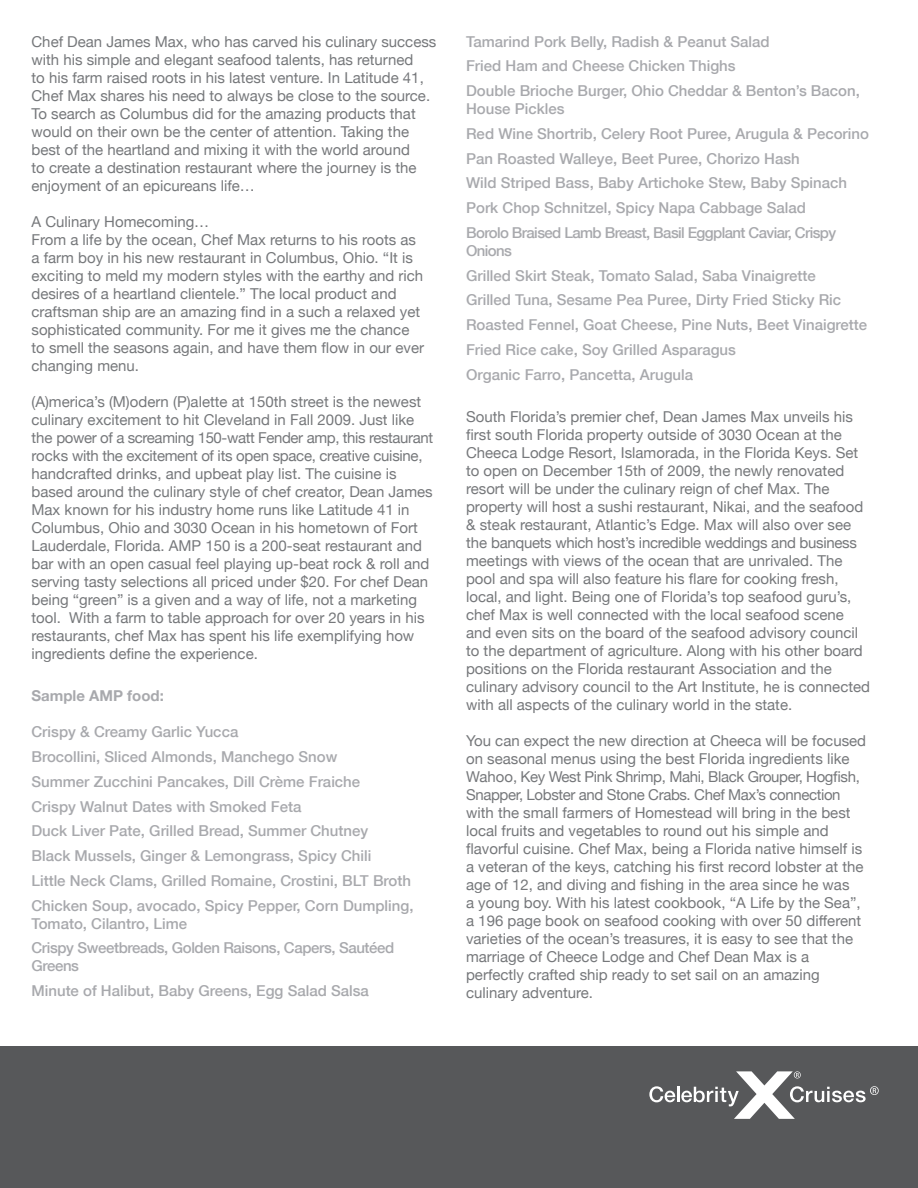
<style>
.page{position:relative;width:918px;height:1188px;background:#fff}
.page>*{position:absolute;margin:0;border:0;box-sizing:border-box;transform-origin:0 0}
.t1{font:15px/18px "Helvetica Neue";color:#76787b}
.t2{font:500 15px/18px "Helvetica Neue";color:#a8a9ad}
.t3{font:500 15px/18px "Helvetica Neue";letter-spacing:-.04em;color:#a8a9ad}
.t4{font:500 15px/18px "Helvetica Neue";letter-spacing:-.025em;color:#a8a9ad}
.t5{font:700 15px "Helvetica Neue";color:#a8a9ad}
</style>
<div class="page">
<div style="left:0;top:1047px;width:918px;height:141px;background:#57585a"></div>
<svg style="left:649px;top:1071px;width:230px;height:48px"></svg>
<p class="t1" style="left:32px;top:32px;width:406px">Chef Dean James Max, who has carved his culinary success with his simple and elegant seafood talents, has returned<br>to his farm raised roots in his latest venture. In Latitude 41, Chef Max shares his need to always be close to the source.<br>To search as Columbus did for the amazing products that would on their own be the center of attention. Taking the best of the heartland and mixing it with the world around<br>to create a destination restaurant where the journey is the enjoyment of an epicureans life…</p>
<p class="t1" style="left:32px;top:212px;width:179px">A Culinary Homecoming…</p>
<p class="t1" style="left:32px;top:230px;width:394px">From a life by the ocean, Chef Max returns to his roots as a farm boy in his new restaurant in Columbus, Ohio. “It is exciting to meld my modern styles with the earthy and rich desires of a heartland clientele.” The local product and craftsman ship are an amazing find in a such a relaxed yet sophisticated community. For me it gives me the chance to smell the seasons again, and have them flow in our ever changing menu.</p>
<p class="t1" style="left:32px;top:392px;width:403px">(A)merica’s (M)odern (P)alette at 150th street is the newest culinary excitement to hit Cleveland in Fall 2009. Just like the power of a screaming 150-watt Fender amp, this restaurant rocks with the excitement of its open space, creative cuisine, handcrafted drinks, and upbeat play list. The cuisine is based around the culinary style of chef creator, Dean James Max known for his industry home runs like Latitude 41 in Columbus, Ohio and 3030 Ocean in his hometown of Fort Lauderdale, Florida. AMP 150 is a 200-seat restaurant and bar with an open casual feel playing up-beat rock &amp; roll and serving tasty selections all priced under $20. For chef Dean being “green” is a given and a way of life, not a marketing tool. With a farm to table approach for over 20 years in his restaurants, chef Max has spent his life exemplifying how ingredients define the experience.</p>
<p class="t5" style="left:32px;top:687px;width:134px">Sample AMP food:</p>
<p class="t2" style="left:32px;top:723px;width:208px">Crispy &amp; Creamy Garlic Yucca</p>
<p class="t2" style="left:32px;top:748px;width:307px">Brocollini, Sliced Almonds, Manchego Snow</p>
<p class="t2" style="left:32px;top:772px;width:330px">Summer Zucchini Pancakes, Dill Crème Fraiche</p>
<p class="t2" style="left:32px;top:797px;width:272px">Crispy Walnut Dates with Smoked Feta</p>
<p class="t2" style="left:32px;top:822px;width:338px">Duck Liver Pate, Grilled Bread, Summer Chutney</p>
<p class="t2" style="left:32px;top:847px;width:341px">Black Mussels, Ginger &amp; Lemongrass, Spicy Chili</p>
<p class="t2" style="left:32px;top:871px;width:381px">Little Neck Clams, Grilled Romaine, Crostini, BLT Broth</p>
<p class="t2" style="left:32px;top:896px;width:384px">Chicken Soup, avocado, Spicy Pepper, Corn Dumpling,<br>Tomato, Cilantro, Lime</p>
<p class="t4" style="left:32px;top:939px;width:364px">Crispy Sweetbreads, Golden Raisons, Capers, Sautéed<br>Greens</p>
<p class="t2" style="left:32px;top:982px;width:339px">Minute of Halibut, Baby Greens, Egg Salad Salsa</p>
<p class="t2" style="left:466px;top:32px;width:305px">Tamarind Pork Belly, Radish &amp; Peanut Salad</p>
<p class="t2" style="left:466px;top:57px;width:271px">Fried Ham and Cheese Chicken Thighs</p>
<p class="t2" style="left:466px;top:82px;width:395px">Double Brioche Burger, Ohio Cheddar &amp; Benton’s Bacon,<br>House Pickles</p>
<p class="t2" style="left:466px;top:124px;width:404px">Red Wine Shortrib, Celery Root Puree, Arugula &amp; Pecorino</p>
<p class="t2" style="left:466px;top:149px;width:335px">Pan Roasted Walleye, Beet Puree, Chorizo Hash</p>
<p class="t2" style="left:466px;top:174px;width:382px">Wild Striped Bass, Baby Artichoke Stew, Baby Spinach</p>
<p class="t2" style="left:466px;top:199px;width:341px">Pork Chop Schnitzel, Spicy Napa Cabbage Salad</p>
<p class="t3" style="left:466px;top:223px;width:372px">Borolo Braised Lamb Breast, Basil Eggplant Caviar, Crispy<br>Onions</p>
<p class="t2" style="left:466px;top:266px;width:351px">Grilled Skirt Steak, Tomato Salad, Saba Vinaigrette</p>
<p class="t2" style="left:466px;top:291px;width:377px">Grilled Tuna, Sesame Pea Puree, Dirty Fried Sticky Ric</p>
<p class="t2" style="left:466px;top:316px;width:403px">Roasted Fennel, Goat Cheese, Pine Nuts, Beet Vinaigrette</p>
<p class="t2" style="left:466px;top:340px;width:271px">Fried Rice cake, Soy Grilled Asparagus</p>
<p class="t2" style="left:466px;top:365px;width:229px">Organic Farro, Pancetta, Arugula</p>
<p class="t1" style="left:466px;top:408px;width:405px">South Florida’s premier chef, Dean James Max unveils his first south Florida property outside of 3030 Ocean at the Cheeca Lodge Resort, Islamorada, in the Florida Keys. Set to open on December 15th of 2009, the newly renovated resort will be under the culinary reign of chef Max. The property will host a sushi restaurant, Nikai, and the seafood &amp; steak restaurant, Atlantic’s Edge. Max will also over see the banquets which host’s incredible weddings and business meetings with views of the ocean that are unrivaled. The pool and spa will also feature his flare for cooking fresh, local, and light. Being one of Florida’s top seafood guru’s, chef Max is well connected with the local seafood scene and even sits on the board of the seafood advisory council to the department of agriculture. Along with his other board positions on the Florida restaurant Association and the culinary advisory council to the Art Institute, he is connected with all aspects of the culinary world in the state.</p>
<p class="t1" style="left:466px;top:732px;width:402px">You can expect the new direction at Cheeca will be focused on seasonal menus using the best Florida ingredients like Wahoo, Key West Pink Shrimp, Mahi, Black Grouper, Hogfish, Snapper, Lobster and Stone Crabs. Chef Max’s connection with the small farmers of Homestead will bring in the best local fruits and vegetables to round out his simple and flavorful cuisine. Chef Max, being a Florida native himself is a veteran of the keys, catching his first record lobster at the age of 12, and diving and fishing in the area since he was<br>a young boy. With his latest cookbook, “A Life by the Sea”, a 196 page book on seafood cooking with over 50 different varieties of the ocean’s treasures, it is easy to see that the marriage of Cheece Lodge and Chef Dean Max is a perfectly crafted ship ready to set sail on an amazing culinary adventure.</p>
</div>
